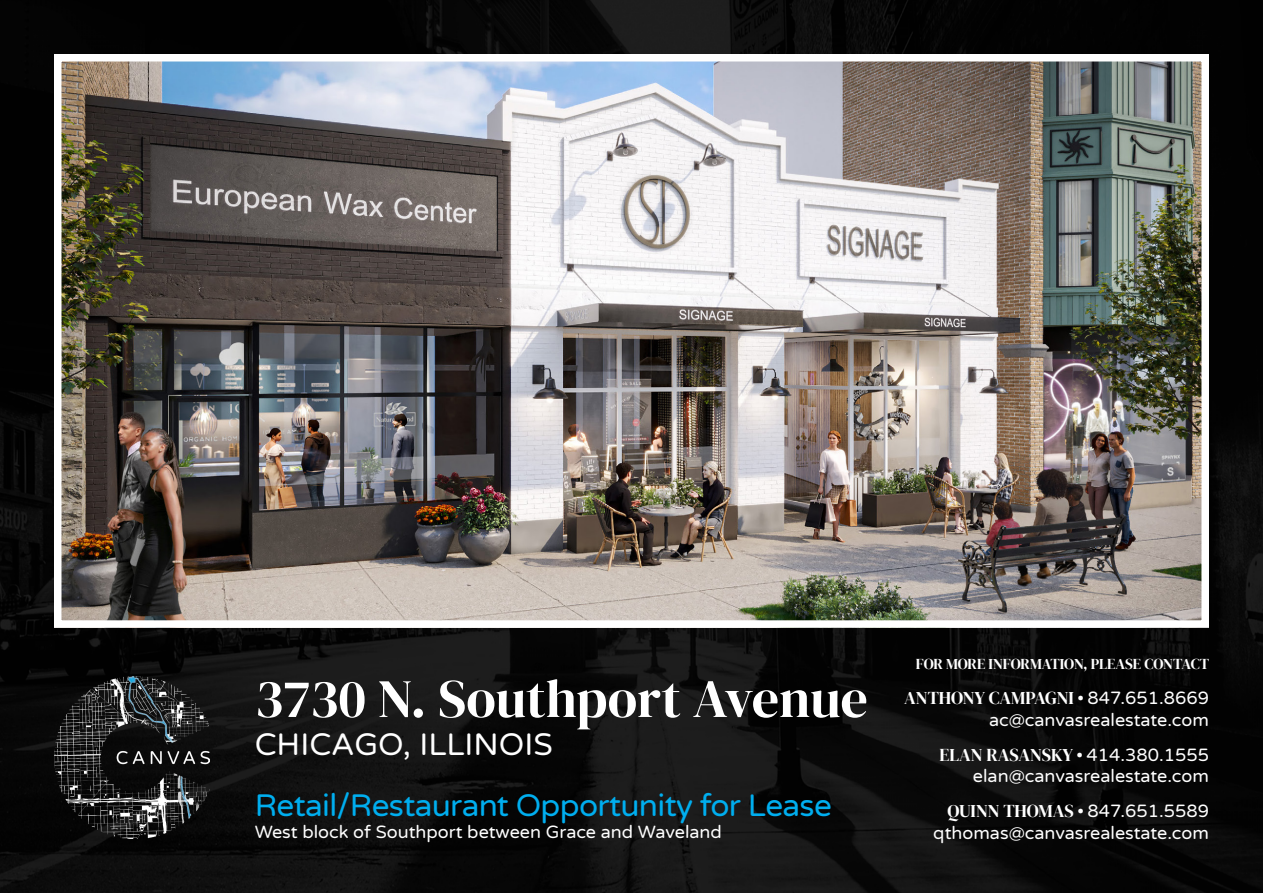
<style>
.page{position:relative;width:1263px;height:893px;background:#fff}
.page>*{position:absolute;margin:0;border:0;box-sizing:border-box;transform-origin:0 0}
.t1{font:54px "DM Serif Display";color:#fff}
.t2{font:31.5px "Varela Round";letter-spacing:-.02em;color:#00aeef}
.t3{font:31.5px "Varela Round";color:#fff}
.t4{font:18px "Varela Round";color:#fff}
.t5{font:18px "DM Serif Display";letter-spacing:-.005em;color:#fff}
.t6{font:15px "DM Serif Display";letter-spacing:-.01em;color:#fff}
.s1{font-family:"Varela Round"}
</style>
<div class="page">
<img style="left:0;top:0;width:1263px;height:893px">
<img style="left:54px;top:677px;width:156px;height:162px">
<img style="left:63px;top:63px;width:1137px;height:556px">
<div style="left:54px;top:54px;width:1155px;height:574px;border:8px solid #fff"></div>
<h1 class="t1" style="left:255px;top:667px;width:615px">3730 N. Southport Avenue</h1>
<h2 class="t3" style="left:255px;top:722px;width:300px">CHICAGO, ILLINOIS</h2>
<h2 class="t2" style="left:255px;top:784px;width:579px">Retail/Restaurant Opportunity for Lease</h2>
<p class="t4" style="left:255px;top:819px;width:469px">West block of Southport between Grace and Waveland</p>
<p class="t6" style="left:916px;top:655px;width:295px">FOR MORE INFORMATION, PLEASE CONTACT</p>
<p class="t5" style="left:904px;top:687px;width:306px">ANTHONY CAMPAGNI • <span class="s1">847.651.8669</span></p>
<p class="t4" style="left:989px;top:707px;width:221px">ac@canvasrealestate.com</p>
<p class="t5" style="left:939px;top:744px;width:271px">ELAN RASANSKY • <span class="s1">414.380.1555</span></p>
<p class="t4" style="left:973px;top:764px;width:237px">elan@canvasrealestate.com</p>
<p class="t5" style="left:947px;top:801px;width:263px">QUINN THOMAS • <span class="s1">847.651.5589</span></p>
<p class="t4" style="left:933px;top:820px;width:277px">qthomas@canvasrealestate.com</p>
</div>
